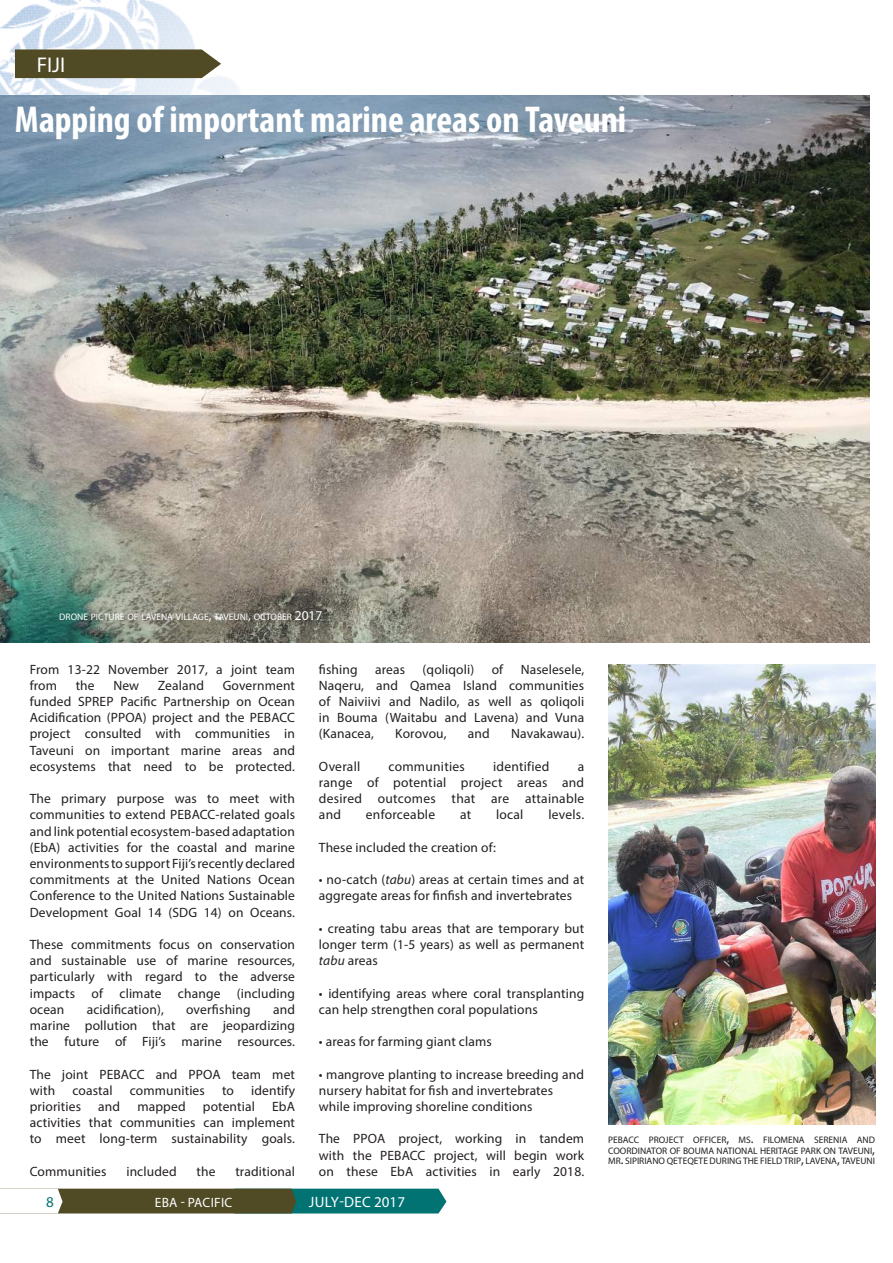
<style>
.page{position:relative;width:893px;height:1263px;background:#fff}
.page>*{position:absolute;margin:0;border:0;box-sizing:border-box;transform-origin:0 0}
.t1{font:700 condensed 37.5px "Myriad Pro";color:#fff}
.t2{font:21.3px "Myriad Pro";color:#fff}
.t3{font:15px "Myriad Pro";letter-spacing:.01em;color:#fff}
.t4{font:15px "Myriad Pro";color:#017372}
.t5{font:13.5px/16.2px "Myriad Pro";letter-spacing:.01em;color:#231f20;text-align:justify}
.t6{font:13.5px "Myriad Pro";letter-spacing:.02em;color:#fff}
.t7{font:9.45px/10.5px "Myriad Pro";color:#231f20;text-align:justify}
.t8{font:9.45px "Myriad Pro";color:#fff}
.s1{font-size:13.5px}
.s2{font-style:italic}
</style>
<div class="page">
<img style="left:0;top:0;width:244px;height:96px">
<svg style="left:0;top:1188px;width:446px;height:25px;background:#527461"></svg>
<svg style="left:15px;top:49px;width:206px;height:29px;background:#5a5432"></svg>
<img style="left:0;top:96px;width:870px;height:546px">
<img style="left:608px;top:664px;width:267px;height:461px">
<h2 class="t2" style="left:37px;top:52px;width:30px">FIJI</h2>
<h1 class="t1" style="left:15px;top:96px;width:613px">Mapping of important marine areas on Taveuni</h1>
<p class="t8" style="left:59px;top:611px;width:265px">DRONE PICTURE OF LAVENA VILLAGE<span class="s1">,</span> TAVEUNI<span class="s1">,</span> OCTOBER <span class="s1">2017</span></p>
<p class="t5" style="left:30px;top:661px;width:267px">From 13-22 November 2017, a joint team from</p>
<p class="t5" style="left:76px;top:677px;width:20px">the</p>
<p class="t5" style="left:113px;top:677px;width:27px">New</p>
<p class="t5" style="left:158px;top:677px;width:48px">Zealand</p>
<p class="t5" style="left:30px;top:677px;width:267px;text-indent:193px">Government funded SPREP Pacific Partnership on Ocean Acidification (PPOA) project and the PEBACC project consulted with communities in Taveuni on important marine areas and ecosystems that need to be protected.</p>
<p class="t5" style="left:30px;top:790px;width:267px">The primary purpose was to meet with communities to extend PEBACC-related goals and link potential ecosystem-based adaptation (EbA) activities for the coastal and marine environments to support Fiji’s recently declared commitments at the United Nations Ocean Conference to the United Nations Sustainable Development Goal 14 (SDG 14) on Oceans.</p>
<p class="t5" style="left:30px;top:936px;width:267px">These commitments focus on conservation and sustainable use of marine resources, particularly with regard to the adverse impacts of climate change (including ocean</p>
<p class="t5" style="left:87px;top:1001px;width:78px">acidification),</p>
<p class="t5" style="left:186px;top:1001px;width:66px">overfishing</p>
<p class="t5" style="left:30px;top:1001px;width:267px;text-indent:243px">and marine pollution that are jeopardizing the future of Fiji’s marine resources.</p>
<p class="t5" style="left:30px;top:1066px;width:267px">The joint PEBACC and PPOA team met with</p>
<p class="t5" style="left:72px;top:1082px;width:42px">coastal</p>
<p class="t5" style="left:130px;top:1082px;width:77px">communities</p>
<p class="t5" style="left:222px;top:1082px;width:13px">to</p>
<p class="t5" style="left:251px;top:1082px;width:45px">identify</p>
<p class="t5" style="left:30px;top:1098px;width:53px">priorities</p>
<p class="t5" style="left:98px;top:1098px;width:23px">and</p>
<p class="t5" style="left:137px;top:1098px;width:50px">mapped</p>
<p class="t5" style="left:203px;top:1098px;width:54px">potential</p>
<p class="t5" style="left:30px;top:1098px;width:267px;text-indent:242px">EbA activities that communities can implement to meet long-term sustainability goals.</p>
<p class="t5" style="left:30px;top:1163px;width:78px">Communities</p>
<p class="t5" style="left:126px;top:1163px;width:52px">included</p>
<p class="t5" style="left:197px;top:1163px;width:20px">the</p>
<p class="t5" style="left:235px;top:1163px;width:61px">traditional</p>
<p class="t5" style="left:319px;top:661px;width:40px">fishing</p>
<p class="t5" style="left:375px;top:661px;width:31px">areas</p>
<p class="t5" style="left:423px;top:661px;width:53px">(qoliqoli)</p>
<p class="t5" style="left:492px;top:661px;width:13px">of</p>
<p class="t5" style="left:319px;top:661px;width:267px;text-indent:202px">Naselesele, Naqeru, and Qamea Island communities of Naiviivi and Nadilo, as well as qoliqoli in Bouma (Waitabu and Lavena) and Vuna (Kanacea,</p>
<p class="t5" style="left:395px;top:725px;width:53px">Korovou,</p>
<p class="t5" style="left:468px;top:725px;width:23px">and</p>
<p class="t5" style="left:511px;top:725px;width:75px">Navakawau).</p>
<p class="t5" style="left:319px;top:758px;width:43px">Overall</p>
<p class="t5" style="left:388px;top:758px;width:78px">communities</p>
<p class="t5" style="left:493px;top:758px;width:58px">identified</p>
<p class="t5" style="left:319px;top:758px;width:267px;text-indent:259px">a range of potential project areas and desired outcomes that are attainable and</p>
<p class="t5" style="left:366px;top:806px;width:71px">enforceable</p>
<p class="t5" style="left:460px;top:806px;width:13px">at</p>
<p class="t5" style="left:496px;top:806px;width:29px">local</p>
<p class="t5" style="left:548px;top:806px;width:37px">levels.</p>
<p class="t5" style="left:319px;top:839px;width:179px">These included the creation of:</p>
<p class="t5" style="left:319px;top:871px;width:267px">• no-catch (<span class="s2">tabu</span>) areas at certain times and at aggregate areas for finfish and invertebrates</p>
<p class="t5" style="left:319px;top:920px;width:267px">• creating tabu areas that are temporary but longer term (1-5 years) as well as permanent <span class="s2">tabu</span> areas</p>
<p class="t5" style="left:319px;top:985px;width:267px">• identifying areas where coral transplanting can help strengthen coral populations</p>
<p class="t5" style="left:319px;top:1033px;width:174px">• areas for farming giant clams</p>
<p class="t5" style="left:319px;top:1066px;width:267px;text-align:left">• mangrove planting to increase breeding and nursery habitat for fish and invertebrates while improving shoreline conditions</p>
<p class="t5" style="left:319px;top:1130px;width:267px">The PPOA project, working in tandem with the PEBACC project, will begin work on these EbA activities in early 2018.</p>
<p class="t4" style="left:46px;top:1192px;width:9px">8</p>
<p class="t6" style="left:155px;top:1194px;width:79px">EBA - PACIFIC</p>
<p class="t3" style="left:309px;top:1192px;width:98px">JULY-DEC 2017</p>
<p class="t7" style="left:608px;top:1135px;width:269px">PEBACC PROJECT OFFICER<span class="s1">,</span> MS<span class="s1">.</span> FILOMENA SERENIA AND COORDINATOR OF BOUMA NATIONAL HERITAGE PARK ON TAVEUNI<span class="s1">, </span>MR<span class="s1">.</span> SIPIRIANO QETEQETE DURING THE FIELD TRIP<span class="s1">,</span> LAVENA<span class="s1">,</span> TAVEUNI</p>
</div>
